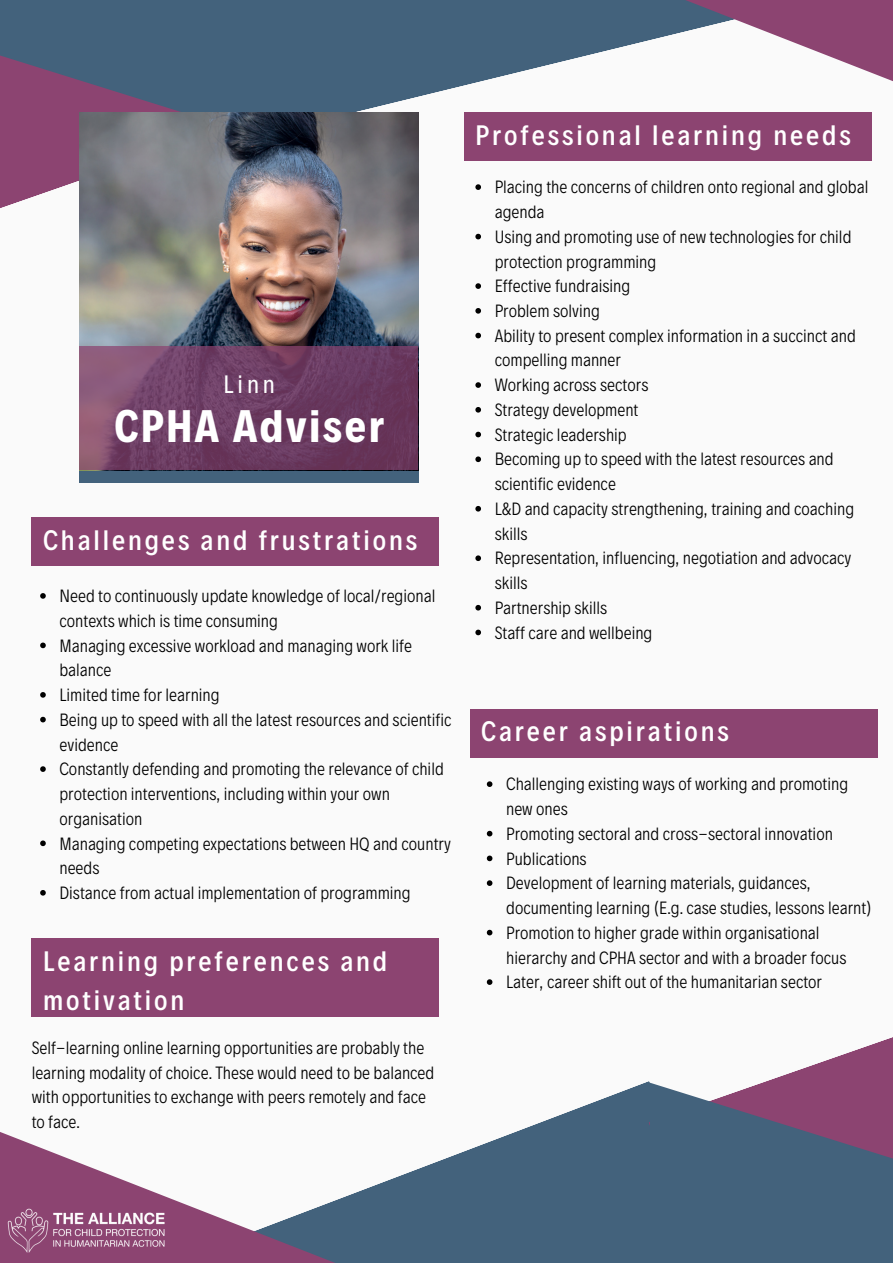
<style>
.page{position:relative;width:893px;height:1264px;background:#fff}
.page>*{position:absolute;margin:0;border:0;box-sizing:border-box;transform-origin:0 0}
.t1{font:700 46.2px "Decalotype";letter-spacing:.055em;color:#fff}
.t2{font:500 28.5px/39.3px "Decalotype";letter-spacing:.1em;color:#fff}
.t3{font:25.5px "Decalotype";color:#fff}
.t4{font:300 18px/24.8px "Decalotype";color:#000}
</style>
<div class="page">
<div style="left:0;top:0;width:892px;height:1262px;background:#fafafa"></div>
<svg style="left:257px;top:0;width:297px;height:112px;background:#5d788e"></svg>
<svg style="left:554px;top:0;width:338px;height:81px"></svg>
<svg style="left:0;top:136px;width:79px;height:72px;fill:#8c4471"></svg>
<svg style="left:0;top:0;width:257px;height:136px;background:#535b79"></svg>
<img style="left:79px;top:112px;width:340px;height:359px">
<div style="left:79px;top:471px;width:340px;height:12px;background:#43627c"></div>
<svg style="left:79px;top:346px;width:339px;height:124px;background:#704064"></svg>
<div style="left:464px;top:112px;width:407px;height:49px;background:#8c4471"></div>
<svg style="left:351px;top:1081px;width:297px;height:181px;fill:#43627c"></svg>
<svg style="left:0;top:1132px;width:351px;height:130px"></svg>
<svg style="left:648px;top:1037px;width:244px;height:45px"></svg>
<svg style="left:648px;top:1082px;width:244px;height:180px;background:#55607d"></svg>
<div style="left:32px;top:517px;width:407px;height:48px;background:#8c4471"></div>
<div style="left:32px;top:938px;width:407px;height:78px;background:#8c4471"></div>
<div style="left:470px;top:708px;width:407px;height:49px;background:#8c4471"></div>
<img style="left:0;top:1193px;width:183px;height:69px">
<svg style="left:40px;top:593px;width:6px;height:5px"></svg>
<svg style="left:40px;top:642px;width:6px;height:6px"></svg>
<svg style="left:40px;top:692px;width:6px;height:5px"></svg>
<svg style="left:40px;top:716px;width:6px;height:6px"></svg>
<svg style="left:40px;top:766px;width:6px;height:6px"></svg>
<svg style="left:40px;top:840px;width:6px;height:6px"></svg>
<svg style="left:40px;top:890px;width:6px;height:5px"></svg>
<svg style="left:475px;top:184px;width:6px;height:6px"></svg>
<svg style="left:475px;top:234px;width:6px;height:5px"></svg>
<svg style="left:475px;top:283px;width:6px;height:6px"></svg>
<svg style="left:475px;top:308px;width:6px;height:5px"></svg>
<svg style="left:475px;top:333px;width:6px;height:5px"></svg>
<svg style="left:475px;top:382px;width:6px;height:6px"></svg>
<svg style="left:475px;top:407px;width:6px;height:5px"></svg>
<svg style="left:475px;top:432px;width:6px;height:5px"></svg>
<svg style="left:475px;top:456px;width:6px;height:6px"></svg>
<svg style="left:475px;top:506px;width:6px;height:5px"></svg>
<svg style="left:475px;top:555px;width:6px;height:6px"></svg>
<svg style="left:475px;top:605px;width:6px;height:5px"></svg>
<svg style="left:475px;top:629px;width:6px;height:6px"></svg>
<svg style="left:487px;top:781px;width:5px;height:6px"></svg>
<svg style="left:487px;top:830px;width:5px;height:6px"></svg>
<svg style="left:487px;top:855px;width:5px;height:6px"></svg>
<svg style="left:487px;top:880px;width:5px;height:6px"></svg>
<svg style="left:487px;top:929px;width:5px;height:6px"></svg>
<svg style="left:487px;top:979px;width:5px;height:5px"></svg>
<h3 class="t3" style="left:223px;top:367px;width:53px">Linn</h3>
<h1 class="t1" style="left:114px;top:395px;width:271px">CPHA Adviser</h1>
<h2 class="t2" style="left:43px;top:518px;width:375px">Challenges and frustrations</h2>
<p class="t4" style="left:59px;top:582px;width:393px">Need to continuously update knowledge of local/regional contexts which is time consuming<br>Managing excessive workload and managing work life balance<br>Limited time for learning<br>Being up to speed with all the latest resources and scientific evidence<br>Constantly defending and promoting the relevance of child protection interventions, including within your own organisation<br>Managing competing expectations between HQ and country needs<br>Distance from actual implementation of programming</p>
<h2 class="t2" style="left:43px;top:939px;width:345px">Learning preferences and motivation</h2>
<p class="t4" style="left:32px;top:1034px;width:404px">Self-learning online learning opportunities are probably the learning modality of choice. These would need to be balanced with opportunities to exchange with peers remotely and face to face.</p>
<h2 class="t2" style="left:475px;top:113px;width:377px">Professional learning needs</h2>
<p class="t4" style="left:494px;top:173px;width:375px">Placing the concerns of children onto regional and global agenda<br>Using and promoting use of new technologies for child protection programming<br>Effective fundraising<br>Problem solving<br>Ability to present complex information in a succinct and compelling manner<br>Working across sectors<br>Strategy development<br>Strategic leadership<br>Becoming up to speed with the latest resources and scientific evidence<br>L&amp;D and capacity strengthening, training and coaching skills<br>Representation, influencing, negotiation and advocacy skills<br>Partnership skills<br>Staff care and wellbeing</p>
<h2 class="t2" style="left:481px;top:709px;width:249px">Career aspirations</h2>
<p class="t4" style="left:506px;top:770px;width:367px">Challenging existing ways of working and promoting new ones<br>Promoting sectoral and cross-sectoral innovation Publications<br>Development of learning materials, guidances, documenting learning (E.g. case studies, lessons learnt)<br>Promotion to higher grade within organisational hierarchy and CPHA sector and with a broader focus Later, career shift out of the humanitarian sector</p>
</div>
